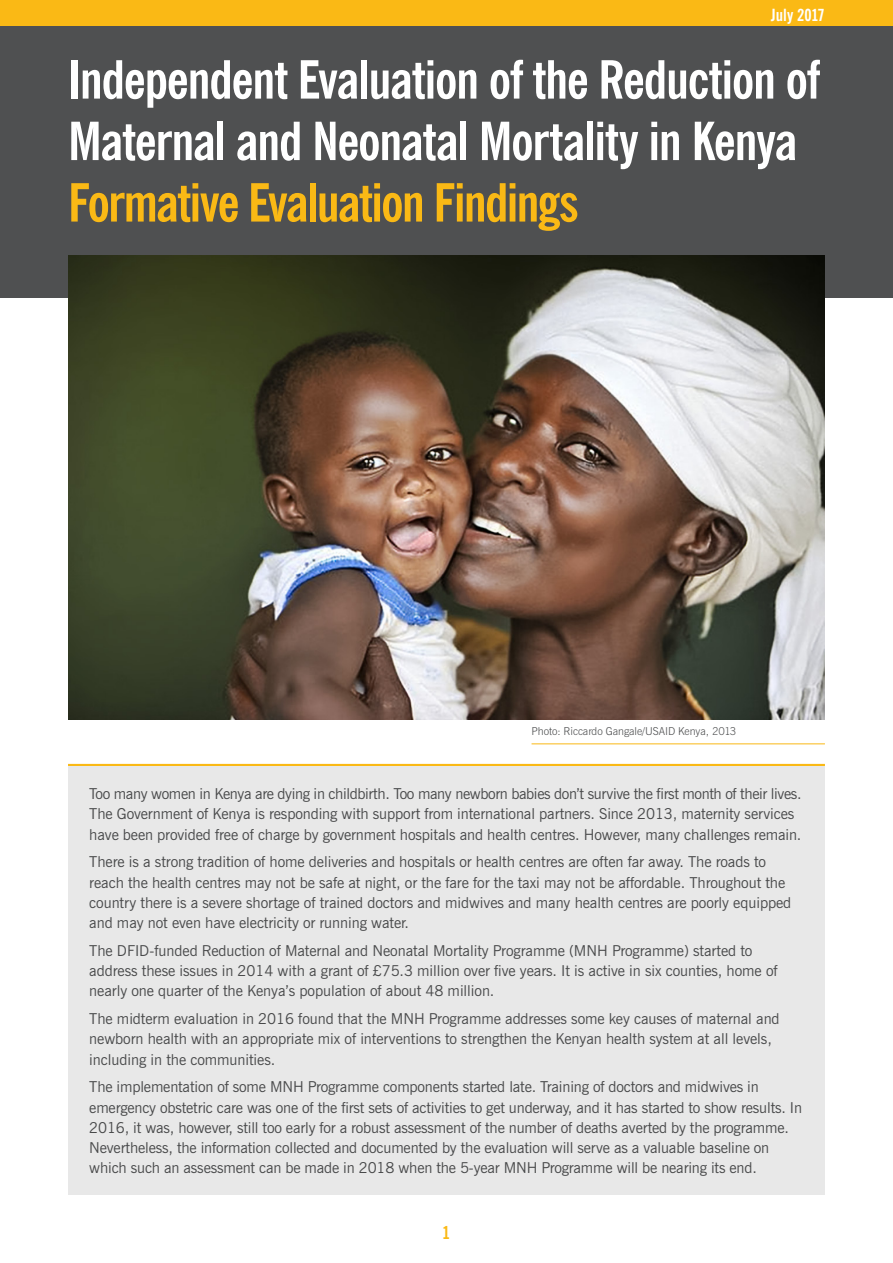
<style>
.page{position:relative;width:893px;height:1263px;background:#fff}
.page>*{position:absolute;margin:0;border:0;box-sizing:border-box;transform-origin:0 0}
.t1{font:700 condensed 52.5px/61.5px "News Gothic BT";letter-spacing:-.025em;color:#fff}
.t2{font:700 condensed 52.5px "News Gothic BT";letter-spacing:-.035em;color:#fab915}
.t3{font:700 condensed 18px "News Gothic BT";color:#fab915}
.t4{font:700 condensed 16.8px "News Gothic BT";color:#fff}
.t5{font:15px/20.2px "News Gothic BT";letter-spacing:-.005em;color:#48494a}
.t6{font:300 10.8px "News Gothic BT";letter-spacing:-.005em;color:#4f5051}
</style>
<div class="page">
<div style="left:0;top:26px;width:893px;height:272px;background:#4f5051"></div>
<img style="left:68px;top:255px;width:757px;height:465px">
<div style="left:0;top:0;width:893px;height:26px;background:#fab915"></div>
<hr style="left:68px;top:764px;width:757px;height:2px;background:#fab915">
<div style="left:68px;top:766px;width:757px;height:429px;background:#e8e8e8"></div>
<hr style="left:531px;top:743px;width:294px;height:1px;background:#fab915">
<p class="t4" style="left:771px;top:5px;width:56px">July 2017</p>
<h1 class="t1" style="left:68px;top:49px;width:753px">Independent Evaluation of the Reduction of<br>Maternal and Neonatal Mortality in Kenya</h1>
<h1 class="t2" style="left:68px;top:171px;width:512px">Formative Evaluation Findings</h1>
<p class="t6" style="left:531px;top:725px;width:206px">Photo: Riccardo Gangale/USAID Kenya, 2013</p>
<p class="t5" style="left:89px;top:784px;width:714px">Too many women in Kenya are dying in childbirth. Too many newborn babies don’t survive the first month of their lives.<br>The Government of Kenya is responding with support from international partners. Since 2013, maternity services have been provided free of charge by government hospitals and health centres. However, many challenges remain.</p>
<p class="t5" style="left:89px;top:852px;width:703px">There is a strong tradition of home deliveries and hospitals or health centres are often far away. The roads to reach the health centres may not be safe at night, or the fare for the taxi may not be affordable. Throughout the country there is a severe shortage of trained doctors and midwives and many health centres are poorly equipped and may not even have electricity or running water.</p>
<p class="t5" style="left:89px;top:940px;width:690px">The DFID-funded Reduction of Maternal and Neonatal Mortality Programme (MNH Programme) started to address these issues in 2014 with a grant of £75.3 million over five years. It is active in six counties, home of nearly one quarter of the Kenya’s population of about 48 million.</p>
<p class="t5" style="left:89px;top:1008px;width:692px">The midterm evaluation in 2016 found that the MNH Programme addresses some key causes of maternal and newborn health with an appropriate mix of interventions to strengthen the Kenyan health system at all levels, including in the communities.</p>
<p class="t5" style="left:89px;top:1077px;width:714px">The implementation of some MNH Programme components started late. Training of doctors and midwives in emergency obstetric care was one of the first sets of activities to get underway, and it has started to show results. In 2016, it was, however, still too early for a robust assessment of the number of deaths averted by the programme.<br>Nevertheless, the information collected and documented by the evaluation will serve as a valuable baseline on which such an assessment can be made in 2018 when the 5-year MNH Programme will be nearing its end.</p>
<p class="t3" style="left:443px;top:1221px;width:9px">1</p>
</div>
